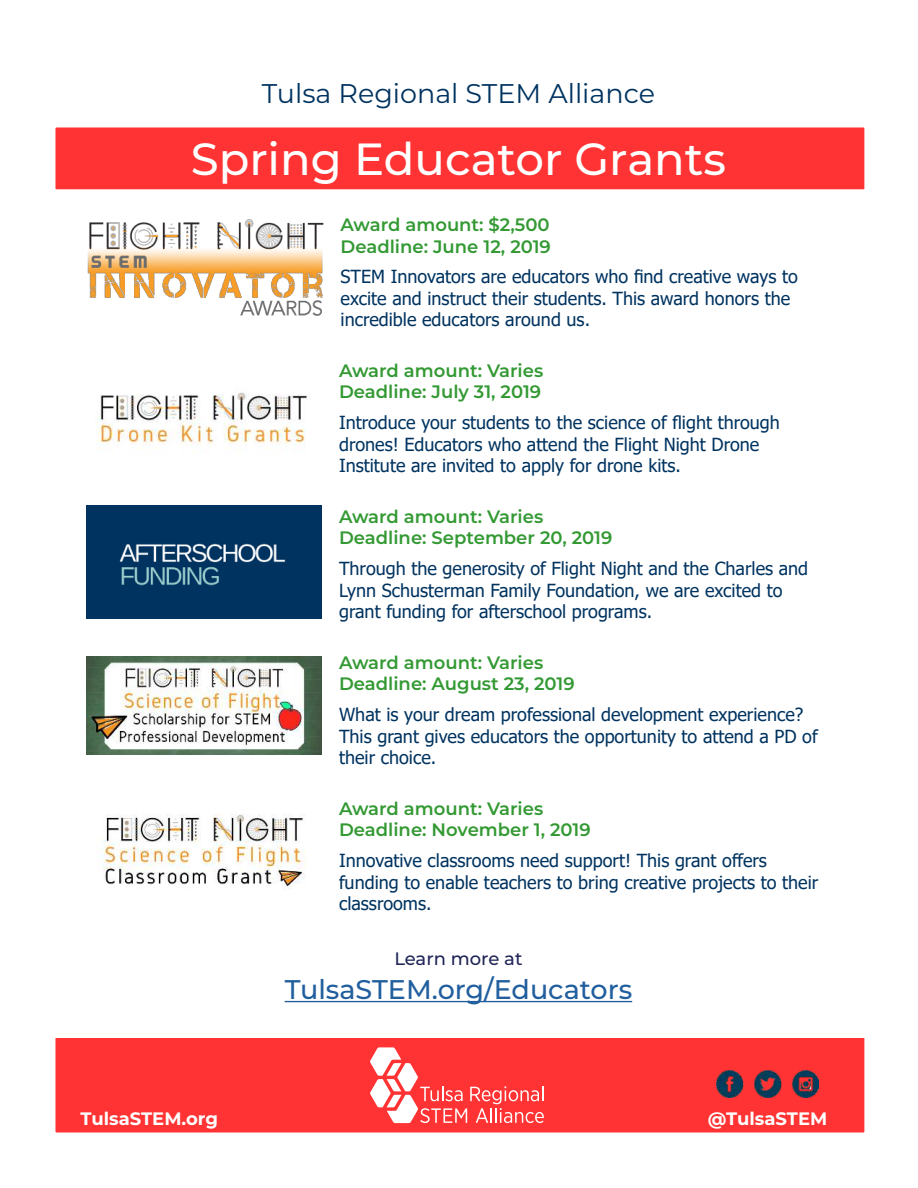
<style>
.page{position:relative;width:918px;height:1188px;background:#fff}
.page>*{position:absolute;margin:0;border:0;box-sizing:border-box;transform-origin:0 0}
.t1{font:500 45px "Montserrat";color:#fff}
.t2{font:27px "Montserrat";color:#003360}
.t3{font:500 27px "Montserrat";color:#205e9e}
.t4{font:18px/21.6px "Tahoma";color:#003360}
.t5{font:600 18px/21.6px "Montserrat";color:#393}
.t6{font:700 18px "Montserrat";color:#fff}
.t7{font:500 18px "Montserrat";letter-spacing:-.005em;color:#212557}
</style>
<div class="page">
<div style="left:55px;top:1037px;width:810px;height:96px;background:#f33"></div>
<div style="left:54px;top:1036px;width:812px;height:98px;border:2px solid #fff"></div>
<svg style="left:370px;top:1047px;width:174px;height:76px"></svg>
<img style="left:717px;top:1071px;width:101px;height:27px">
<hr style="left:285px;top:1001px;width:347px;height:1px;background:#205e9e">
<img style="left:95px;top:392px;width:212px;height:60px">
<div style="left:55px;top:127px;width:810px;height:63px;background:#f33"></div>
<div style="left:54px;top:126px;width:812px;height:65px;border:2px solid #fff"></div>
<img style="left:86px;top:505px;width:236px;height:113px">
<img style="left:88px;top:219px;width:235px;height:97px">
<img style="left:86px;top:656px;width:236px;height:99px">
<img style="left:98px;top:813px;width:208px;height:76px">
<h2 class="t2" style="left:262px;top:83px;width:395px">Tulsa Regional STEM Alliance</h2>
<h1 class="t1" style="left:191px;top:137px;width:537px">Spring Educator Grants</h1>
<p class="t5" style="left:341px;top:215px;width:212px">Award amount: $2,500<br>Deadline: June 12, 2019</p>
<p class="t4" style="left:341px;top:267px;width:459px">STEM Innovators are educators who find creative ways to excite and instruct their students. This award honors the incredible educators around us.</p>
<p class="t5" style="left:339px;top:360px;width:206px">Award amount: Varies<br>Deadline: July 31, 2019</p>
<p class="t4" style="left:339px;top:413px;width:442px">Introduce your students to the science of flight through drones! Educators who attend the Flight Night Drone<br>Institute are invited to apply for drone kits.</p>
<p class="t5" style="left:339px;top:506px;width:275px">Award amount: Varies<br>Deadline: September 20, 2019</p>
<p class="t4" style="left:339px;top:559px;width:471px">Through the generosity of Flight Night and the Charles and<br>Lynn Schusterman Family Foundation, we are excited to grant funding for afterschool programs.</p>
<p class="t5" style="left:339px;top:652px;width:237px">Award amount: Varies<br>Deadline: August 23, 2019</p>
<p class="t4" style="left:339px;top:705px;width:480px">What is your dream professional development experience?<br>This grant gives educators the opportunity to attend a PD of their choice.</p>
<p class="t5" style="left:339px;top:798px;width:253px">Award amount: Varies<br>Deadline: November 1, 2019</p>
<p class="t4" style="left:339px;top:851px;width:481px">Innovative classrooms need support! This grant offers funding to enable teachers to bring creative projects to their classrooms.</p>
<p class="t7" style="left:394px;top:950px;width:130px">Learn more at</p>
<h2 class="t3" style="left:285px;top:976px;width:349px">TulsaSTEM.org/Educators</h2>
<p class="t6" style="left:80px;top:1112px;width:139px">TulsaSTEM.org</p>
<p class="t6" style="left:708px;top:1112px;width:121px">@TulsaSTEM</p>
</div>
